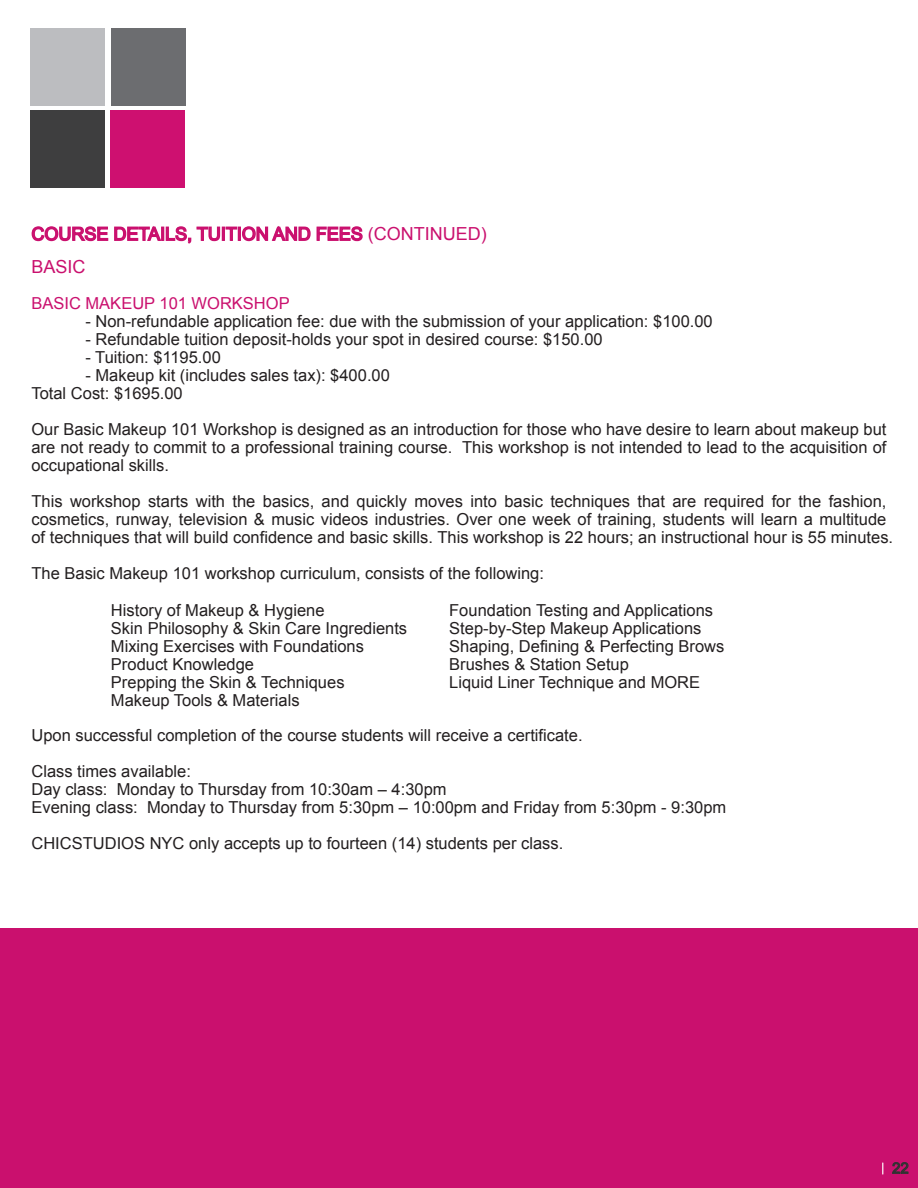
<style>
.page{position:relative;width:918px;height:1188px;background:#fff}
.page>*{position:absolute;margin:0;border:0;box-sizing:border-box;transform-origin:0 0}
.t1{font:18px/33px "Arial";color:#ca106e}
.t2{font:16.5px/18px "Arial";color:#231f20}
.t3{font:16.5px "Arial";color:#ca106e}
.t4{font:15px "Arial";color:#313232}
</style>
<div class="page">
<div style="left:30px;top:28px;width:75px;height:77px;background:#bcbdc0"></div>
<div style="left:111px;top:28px;width:74px;height:77px;background:#6c6d70"></div>
<div style="left:30px;top:110px;width:75px;height:78px;background:#3e3e3f"></div>
<div style="left:111px;top:110px;width:74px;height:78px;background:#ce1070"></div>
<div style="left:0;top:929px;width:918px;height:259px;background:#ca106e"></div>
<svg style="left:892px;top:1162px;width:17px;height:12px"></svg>
<svg style="left:31px;top:226px;width:332px;height:18px"></svg>
<p class="t1" style="left:31px;top:217px;width:457px">COURSE DETAILS, TUITION AND FEES (CONTINUED)<br>BASIC</p>
<p class="t3" style="left:31px;top:294px;width:260px">BASIC MAKEUP 101 WORKSHOP</p>
<p class="t2" style="left:85px;top:312px;width:629px">- Non-refundable application fee: due with the submission of your application: $100.00</p>
<p class="t2" style="left:85px;top:330px;width:519px">- Refundable tuition deposit-holds your spot in desired course: $150.00</p>
<p class="t2" style="left:85px;top:348px;width:137px">- Tuition: $1195.00</p>
<p class="t2" style="left:31px;top:366px;width:360px;text-indent:54px">- Makeup kit (includes sales tax): $400.00<br>Total Cost: $1695.00</p>
<p class="t2" style="left:31px;top:420px;width:856px;text-align:justify">Our Basic Makeup 101 Workshop is designed as an introduction for those who have desire to learn about makeup but are not ready to commit to a professional training course. This workshop is not intended to lead to the acquisition of occupational skills.</p>
<p class="t2" style="left:31px;top:492px;width:863px">This workshop starts with the basics, and quickly moves into basic techniques that are required for the fashion, cosmetics, runway, television &amp; music videos industries. Over one week of training, students will learn a multitude of techniques that will build confidence and basic skills. This workshop is 22 hours; an instructional hour is 55 minutes.</p>
<p class="t2" style="left:31px;top:564px;width:514px">The Basic Makeup 101 workshop curriculum, consists of the following:</p>
<p class="t2" style="left:111px;top:602px;width:298px">History of Makeup &amp; Hygiene<br>Skin Philosophy &amp; Skin Care Ingredients<br>Mixing Exercises with Foundations<br>Product Knowledge<br>Prepping the Skin &amp; Techniques<br>Makeup Tools &amp; Materials</p>
<p class="t2" style="left:449px;top:601px;width:277px">Foundation Testing and Applications Step-by-Step Makeup Applications Shaping, Defining &amp; Perfecting Brows Brushes &amp; Station Setup<br>Liquid Liner Technique and MORE</p>
<p class="t2" style="left:31px;top:717px;width:553px;line-height:36px">Upon successful completion of the course students will receive a certificate.<br>Class times available:</p>
<p class="t2" style="left:31px;top:780px;width:696px">Day class: Monday to Thursday from 10:30am – 4:30pm<br>Evening class: Monday to Thursday from 5:30pm – 10:00pm and Friday from 5:30pm - 9:30pm</p>
<p class="t2" style="left:31px;top:834px;width:533px">CHICSTUDIOS NYC only accepts up to fourteen (14) students per class.</p>
<p class="t4" style="left:892px;top:1160px;width:18px">22</p>
</div>
